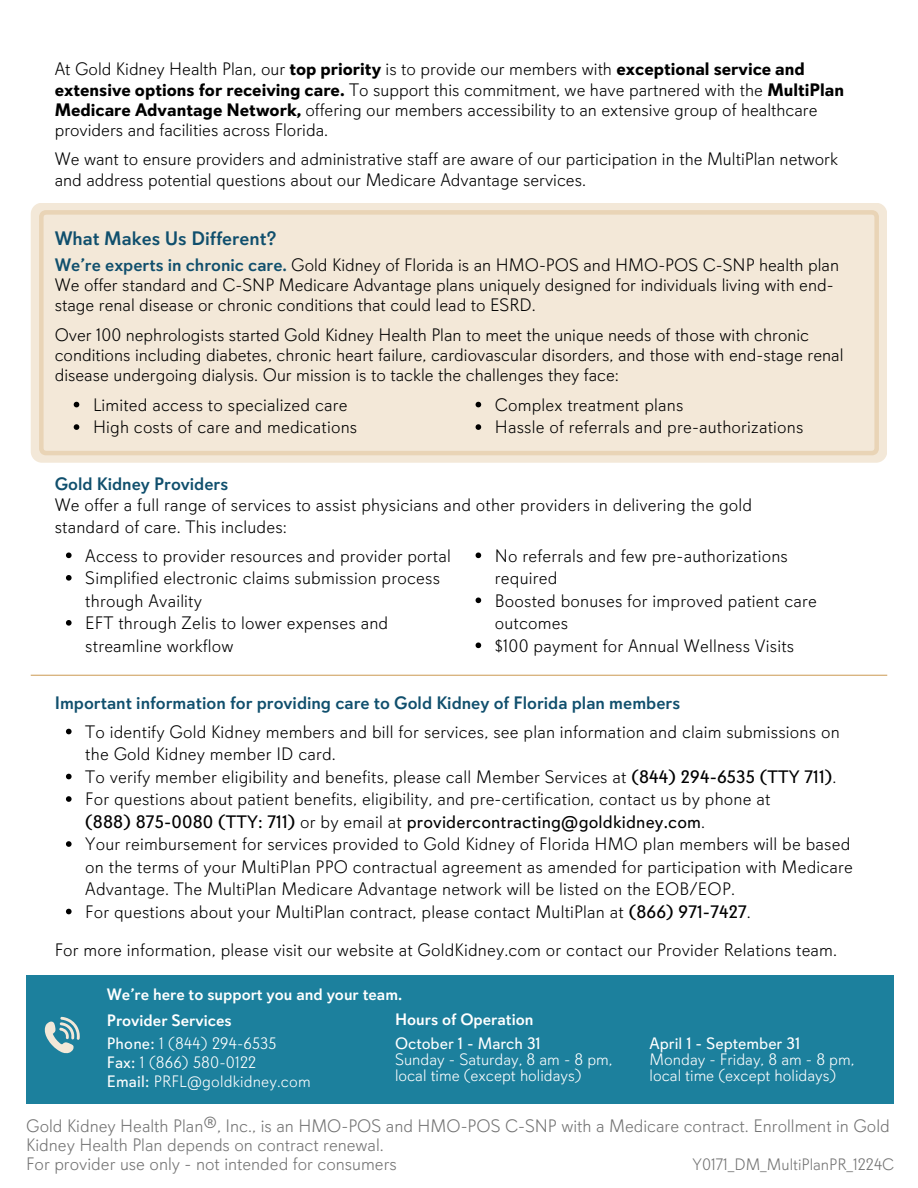
<style>
.page{position:relative;width:918px;height:1188px;background:#fff}
.page>*{position:absolute;margin:0;border:0;box-sizing:border-box;transform-origin:0 0}
.t1{font:500 19.5px "Davis Sans";color:#104f6d}
.t2{font:300 18px/20.2px "Davis Sans";letter-spacing:.01em;color:#000}
.t3{font:300 18px/19.2px "Davis Sans";color:#737373}
.t4{font:500 18px "Davis Sans";color:#104f6d}
.t5{font:300 16.5px "Davis Sans";color:#fff}
.t6{font:500 16.5px "Davis Sans";color:#fff}
.t7{font:16.5px "Davis Sans";color:#fff}
.t8{font:300 16.5px "Davis Sans";color:#737373}
.s1{font-weight:700}
.s2{font-weight:500;color:#104f6d}
.s3{font-weight:400}
</style>
<div class="page">
<div style="left:27px;top:975px;width:867px;height:129px;background:#1c809d"></div>
<svg style="left:45px;top:1017px;width:35px;height:36px"></svg>
<svg style="left:31px;top:203px;width:856px;height:260px;background:#f3e8d8"></svg>
<div style="left:39px;top:210px;width:840px;height:245px;background:#f3e8d8"></div>
<svg style="left:476px;top:553px;width:5px;height:5px"></svg>
<svg style="left:476px;top:598px;width:5px;height:5px"></svg>
<svg style="left:476px;top:643px;width:5px;height:5px"></svg>
<svg style="left:66px;top:553px;width:6px;height:5px"></svg>
<svg style="left:66px;top:575px;width:6px;height:6px"></svg>
<svg style="left:66px;top:620px;width:6px;height:6px"></svg>
<hr style="left:31px;top:675px;width:856px;height:1px;background:#d1a565">
<svg style="left:66px;top:729px;width:6px;height:5px"></svg>
<svg style="left:66px;top:774px;width:6px;height:5px"></svg>
<svg style="left:66px;top:796px;width:6px;height:6px"></svg>
<svg style="left:66px;top:841px;width:6px;height:6px"></svg>
<svg style="left:66px;top:909px;width:6px;height:5px"></svg>
<svg style="left:74px;top:402px;width:5px;height:5px"></svg>
<svg style="left:74px;top:424px;width:5px;height:6px"></svg>
<svg style="left:476px;top:402px;width:5px;height:5px"></svg>
<svg style="left:476px;top:424px;width:5px;height:6px"></svg>
<h1 class="t2" style="left:55px;top:59px;width:791px">At Gold Kidney Health Plan, our <span class="s1">top priority</span> is to provide our members with <span class="s1">exceptional service and extensive options for receiving care.</span> To support this commitment, we have partnered with the <span class="s1">MultiPlan Medicare Advantage Network,</span> offering our members accessibility to an extensive group of healthcare providers and facilities across Florida.</h1>
<p class="t2" style="left:55px;top:149px;width:785px">We want to ensure providers and administrative staff are aware of our participation in the MultiPlan network and address potential questions about our Medicare Advantage services.</p>
<p class="t1" style="left:55px;top:226px;width:223px">What Makes Us Different?</p>
<p class="t2" style="left:55px;top:255px;width:786px"><span class="s2">We’re experts in chronic care.</span> Gold Kidney of Florida is an HMO-POS and HMO-POS C-SNP health plan<br>We offer standard and C-SNP Medicare Advantage plans uniquely designed for individuals living with end&shy;stage renal disease or chronic conditions that could lead to ESRD.</p>
<p class="t2" style="left:55px;top:325px;width:790px">Over 100 nephrologists started Gold Kidney Health Plan to meet the unique needs of those with chronic conditions including diabetes, chronic heart failure, cardiovascular disorders, and those with end-stage renal disease undergoing dialysis. Our mission is to tackle the challenges they face:</p>
<p class="t2" style="left:93px;top:395px;width:256px">Limited access to specialized care</p>
<p class="t2" style="left:93px;top:417px;width:266px">High costs of care and medications</p>
<h1 class="t4" style="left:55px;top:473px;width:175px">Gold Kidney Providers</h1>
<p class="t2" style="left:495px;top:395px;width:190px">Complex treatment plans</p>
<p class="t2" style="left:495px;top:417px;width:310px">Hassle of referrals and pre-authorizations</p>
<h1 class="t2" style="left:55px;top:495px;width:699px;line-height:21.3px">We offer a full range of services to assist physicians and other providers in delivering the gold standard of care. This includes:</h1>
<p class="t2" style="left:85px;top:545px;width:367px">Access to provider resources and provider portal</p>
<h1 class="t2" style="left:85px;top:567px;width:356px;line-height:22.5px">Simplified electronic claims submission process through Availity</h1>
<h1 class="t2" style="left:85px;top:612px;width:304px;line-height:22.5px">EFT through Zelis to lower expenses and streamline workflow</h1>
<p class="t2" style="left:495px;top:544px;width:295px;line-height:22.5px">No referrals and few pre-authorizations required</p>
<p class="t2" style="left:495px;top:589px;width:323px;line-height:22.5px">Boosted bonuses for improved patient care outcomes</p>
<p class="t2" style="left:495px;top:635px;width:301px">$100 payment for Annual Wellness Visits</p>
<p class="t4" style="left:55px;top:692px;width:627px">Important information for providing care to Gold Kidney of Florida plan members</p>
<p class="t2" style="left:85px;top:721px;width:756px;line-height:22.5px">To identify Gold Kidney members and bill for services, see plan information and claim submissions on the Gold Kidney member ID card.</p>
<p class="t2" style="left:85px;top:767px;width:753px">To verify member eligibility and benefits, please call Member Services at <span class="s3">(844) 294-6535 (TTY 711)</span>.</p>
<p class="t2" style="left:85px;top:788px;width:687px;line-height:22.5px">For questions about patient benefits, eligibility, and pre-certification, contact us by phone at <span class="s3">(888) 875-0080 (TTY: 711)</span> or by email at <span class="s3">providercontracting@goldkidney.com</span>.</p>
<p class="t2" style="left:85px;top:833px;width:769px;line-height:22.5px">Your reimbursement for services provided to Gold Kidney of Florida HMO plan members will be based on the terms of your MultiPlan PPO contractual agreement as amended for participation with Medicare<br>Advantage. The MultiPlan Medicare Advantage network will be listed on the EOB/EOP.</p>
<p class="t2" style="left:85px;top:902px;width:667px">For questions about your MultiPlan contract, please contact MultiPlan at <span class="s3">(866) 971-7427</span>.</p>
<p class="t2" style="left:55px;top:940px;width:784px">For more information, please visit our website at GoldKidney.com or contact our Provider Relations team.</p>
<h1 class="t6" style="left:107px;top:984px;width:297px">We’re here to support you and your team.</h1>
<p class="t5" style="left:107px;top:1033px;width:171px"><span class="s3">Phone:</span> 1 (844) 294-6535</p>
<p class="t5" style="left:107px;top:1052px;width:151px"><span class="s3">Fax:</span> 1 (866) 580-0122</p>
<p class="t5" style="left:107px;top:1071px;width:205px"><span class="s3">Email:</span> PRFL@goldkidney.com</p>
<p class="t6" style="left:107px;top:1010px;width:126px">Provider Services</p>
<p class="t6" style="left:395px;top:1010px;width:140px">Hours of Operation</p>
<h1 class="t7" style="left:395px;top:1034px;width:147px">October 1 - March 31</h1>
<p class="t5" style="left:395px;top:1049px;width:219px">Sunday - Saturday, 8 am - 8 pm,</p>
<p class="t5" style="left:395px;top:1065px;width:188px">local time (except holidays)</p>
<p class="t7" style="left:650px;top:1034px;width:152px">April 1 - September 31</p>
<p class="t5" style="left:650px;top:1049px;width:206px">Monday - Friday, 8 am - 8 pm,</p>
<p class="t5" style="left:650px;top:1065px;width:188px">local time (except holidays)</p>
<h1 class="t3" style="left:26px;top:1116px;width:865px">Gold Kidney Health Plan®, Inc., is an HMO-POS and HMO-POS C-SNP with a Medicare contract. Enrollment in Gold<br>Kidney Health Plan depends on contract renewal.<br>For provider use only - not intended for consumers</h1>
<h1 class="t8" style="left:693px;top:1155px;width:203px">Y0171_DM_MultiPlanPR_1224C</h1>
</div>
